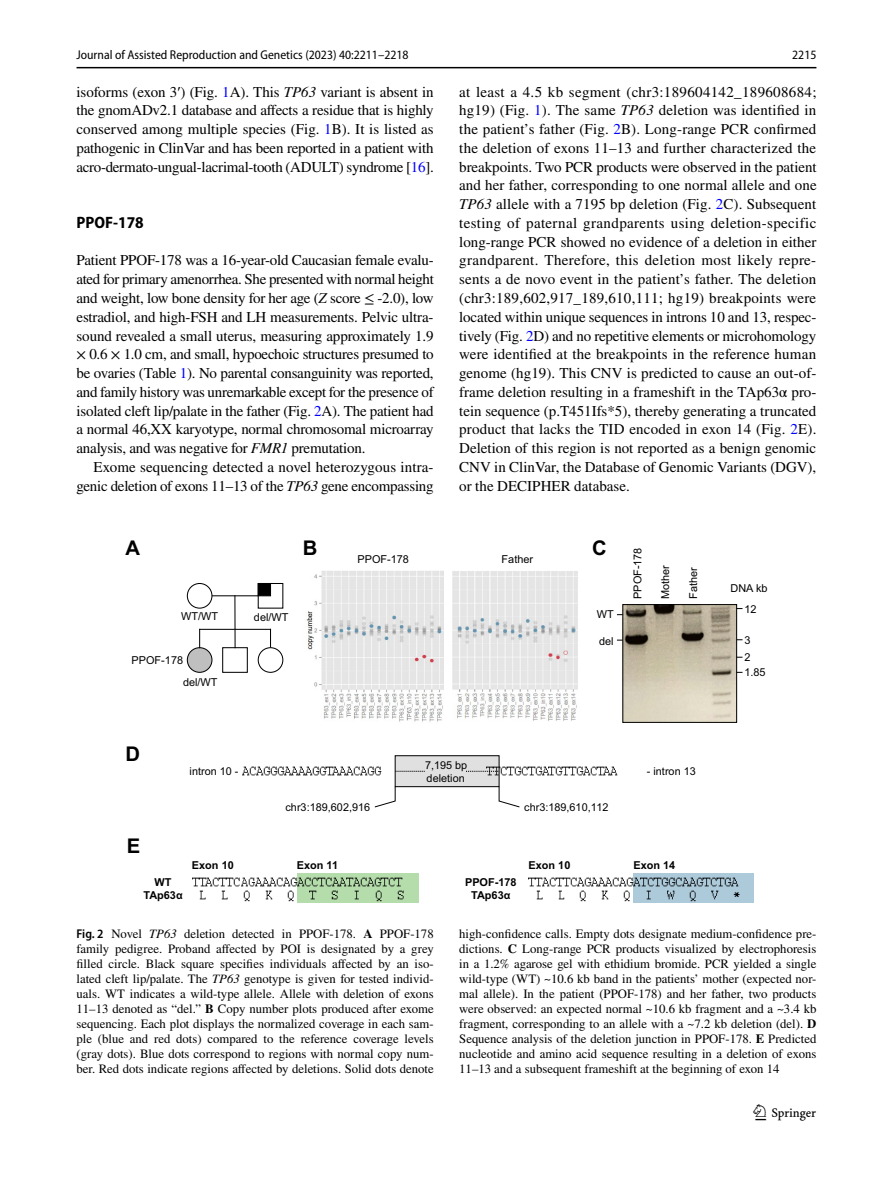
<style>
.page{position:relative;width:893px;height:1187px;background:#fff}
.page>*{position:absolute;margin:0;border:0;box-sizing:border-box;transform-origin:0 0}
.t1{font:22.5px "Springnew Regular 3";color:#000}
.t2{font:20.25px "Arial Bold MT3";color:#000}
.t3{font:20.25px "Arial Bold MT4";color:#000}
.t4{font:700 semi-condensed 16.5px "Myriad Pro";color:#000}
.t5{font:15px/18.8px "STIX";letter-spacing:-.015em;color:#000;text-align:justify}
.t6{font:12.75px/15px "STIX";color:#000;text-align:justify}
.t7{font:semi-condensed 12.75px "Myriad Pro";color:#000}
.t8{font:10.95px "Arial MT2";color:#000}
.t9{font:10.95px/13px "Arial Bold MT4";color:#000;text-align:center}
.t10{font:10.8px/13px "Arial MT2";color:#000}
.s1{font-family:"Times New Roman"}
.s2{color:#00f}
.s3{font-style:italic}
.s4{font-family:"Myriad Pro";font-weight:600;font-stretch:semi-condensed}
.s5{font-weight:700}
</style>
<div class="page">
<hr style="left:77px;top:67px;width:739px;height:1px;background:#000">
<img style="left:306px;top:571px;width:138px;height:151px">
<img style="left:452px;top:571px;width:126px;height:150px">
<svg style="left:186px;top:583px;width:98px;height:90px"></svg>
<div style="left:258px;top:583px;width:13px;height:13px;background:#000;border:1px solid #000"></div>
<img style="left:625px;top:606px;width:110px;height:114px">
<div style="left:623px;top:604px;width:114px;height:118px;border:1px solid #000"></div>
<div style="left:395px;top:755px;width:104px;height:32px;background:#e0e0e0;border:1px solid #000"></div>
<img style="left:242px;top:766px;width:7px;height:10px">
<img style="left:249px;top:766px;width:175px;height:10px">
<img style="left:256px;top:764px;width:166px;height:13px">
<img style="left:466px;top:766px;width:152px;height:10px">
<img style="left:494px;top:764px;width:123px;height:13px">
<svg style="left:395px;top:770px;width:30px;height:1px"></svg>
<svg style="left:466px;top:770px;width:33px;height:1px"></svg>
<svg style="left:374px;top:785px;width:146px;height:22px"></svg>
<div style="left:297px;top:873px;width:121px;height:30px;background:#b5ddac"></div>
<img style="left:192px;top:877px;width:7px;height:10px">
<img style="left:199px;top:877px;width:7px;height:10px">
<img style="left:206px;top:877px;width:197px;height:10px">
<img style="left:200px;top:890px;width:6px;height:10px">
<img style="left:222px;top:890px;width:6px;height:10px">
<img style="left:244px;top:890px;width:6px;height:11px">
<img style="left:265px;top:890px;width:8px;height:10px">
<img style="left:287px;top:890px;width:7px;height:11px">
<img style="left:309px;top:890px;width:8px;height:10px">
<img style="left:331px;top:890px;width:7px;height:10px">
<img style="left:354px;top:890px;width:5px;height:10px">
<img style="left:375px;top:890px;width:7px;height:11px">
<img style="left:397px;top:890px;width:7px;height:10px">
<div style="left:633px;top:873px;width:121px;height:30px;background:#adcadb"></div>
<img style="left:528px;top:877px;width:7px;height:10px">
<img style="left:535px;top:877px;width:8px;height:23px">
<img style="left:542px;top:877px;width:8px;height:11px">
<img style="left:550px;top:877px;width:7px;height:10px">
<img style="left:557px;top:877px;width:7px;height:10px">
<img style="left:564px;top:877px;width:7px;height:10px">
<img style="left:571px;top:877px;width:7px;height:10px">
<img style="left:578px;top:877px;width:35px;height:10px">
<img style="left:613px;top:877px;width:7px;height:10px">
<img style="left:620px;top:877px;width:7px;height:10px">
<img style="left:627px;top:877px;width:7px;height:10px">
<img style="left:634px;top:877px;width:7px;height:10px">
<img style="left:641px;top:877px;width:98px;height:10px">
<img style="left:558px;top:890px;width:7px;height:10px">
<img style="left:580px;top:890px;width:6px;height:11px">
<img style="left:602px;top:890px;width:7px;height:10px">
<img style="left:624px;top:890px;width:6px;height:11px">
<img style="left:646px;top:890px;width:5px;height:10px">
<img style="left:668px;top:890px;width:7px;height:10px">
<img style="left:690px;top:890px;width:6px;height:11px">
<img style="left:712px;top:890px;width:7px;height:10px">
<img style="left:734px;top:892px;width:6px;height:5px">
<p class="t7" style="left:77px;top:48px;width:334px">Journal of Assisted Reproduction and Genetics (2023) 40:2211–2218</p>
<p class="t7" style="left:792px;top:48px;width:26px">2215</p>
<p class="t5" style="left:77px;top:83px;width:359px">isoforms (exon 3<span class="s1">′</span>) (Fig. <span class="s2">1</span>A). This <span class="s3">TP63</span> variant is absent in the gnomADv2.1 database and affects a residue that is highly conserved among multiple species (Fig. <span class="s2">1</span>B). It is listed as pathogenic in ClinVar and has been reported in a patient with acro-dermato-ungual-lacrimal-tooth (ADULT) syndrome [<span class="s2">16</span>].</p>
<p class="t4" style="left:77px;top:213px;width:69px">PPOF‑178</p>
<p class="t5" style="left:77px;top:252px;width:359px">Patient PPOF-178 was a 16-year-old Caucasian female evalu&shy;ated for primary amenorrhea. She presented with normal height and weight, low bone density for her age (<span class="s3">Z</span> score ≤ -2.0), low estradiol, and high-FSH and LH measurements. Pelvic ultra&shy;sound revealed a small uterus, measuring approximately 1.9 × 0.6 × 1.0 cm, and small, hypoechoic structures presumed to be ovaries (Table <span class="s2">1</span>). No parental consanguinity was reported, and family history was unremarkable except for the presence of isolated cleft lip/palate in the father (Fig. <span class="s2">2</span>A). The patient had a normal 46,XX karyotype, normal chromosomal microarray analysis, and was negative for <span class="s3">FMR1</span> premutation.</p>
<p class="t5" style="left:77px;top:458px;width:359px;text-align:right">Exome sequencing detected a novel heterozygous intra&shy;genic deletion of exons 11–13 of the <span class="s3">TP63</span> gene encompassing</p>
<p class="t5" style="left:459px;top:83px;width:359px">at least a 4.5 kb segment (chr3:189604142_189608684; hg19) (Fig. <span class="s2">1</span>). The same <span class="s3">TP63</span> deletion was identified in the patient’s father (Fig. <span class="s2">2</span>B). Long-range PCR confirmed the deletion of exons 11–13 and further characterized the breakpoints. Two PCR products were observed in the patient and her father, corresponding to one normal allele and one <span class="s3">TP63</span> allele with a 7195 bp deletion (Fig. <span class="s2">2</span>C). Subsequent testing of paternal grandparents using deletion-specific long-range PCR showed no evidence of a deletion in either grandparent. Therefore, this deletion most likely repre&shy;sents a de novo event in the patient’s father. The deletion (chr3:189,602,917_189,610,111; hg19) breakpoints were located within unique sequences in introns 10 and 13, respec&shy;tively (Fig. <span class="s2">2</span>D) and no repetitive elements or microhomology were identified at the breakpoints in the reference human genome (hg19). This CNV is predicted to cause an out-of&shy;frame deletion resulting in a frameshift in the TAp63α pro&shy;tein sequence (p.T451Ifs*5), thereby generating a truncated product that lacks the TID encoded in exon 14 (Fig. <span class="s2">2</span>E).<br>Deletion of this region is not reported as a benign genomic CNV in ClinVar, the Database of Genomic Variants (DGV), or the DECIPHER database.</p>
<h2 class="t2" style="left:125px;top:533px;width:16px">A</h2>
<h2 class="t2" style="left:303px;top:533px;width:16px">B</h2>
<h2 class="t2" style="left:592px;top:533px;width:16px">C</h2>
<p class="t8" style="left:357px;top:551px;width:53px">PPOF-178</p>
<p class="t8" style="left:502px;top:551px;width:33px">Father</p>
<p class="t8" style="left:181px;top:608px;width:38px">WT/WT</p>
<p class="t8" style="left:254px;top:609px;width:36px">del/WT</p>
<p class="t8" style="left:132px;top:653px;width:53px">PPOF-178</p>
<p class="t8" style="left:183px;top:674px;width:36px">del/WT</p>
<p class="t8" style="left:597px;top:606px;width:18px">WT</p>
<p class="t8" style="left:599px;top:633px;width:16px">del</p>
<p class="t8" style="left:630px;top:599px;width:53px;rotate:-90deg">PPOF-178</p>
<p class="t8" style="left:658px;top:599px;width:36px;rotate:-90deg">Mother</p>
<p class="t8" style="left:686px;top:599px;width:33px;rotate:-90deg">Father</p>
<h2 class="t2" style="left:125px;top:739px;width:16px">D</h2>
<h2 class="t3" style="left:127px;top:831px;width:15px">E</h2>
<p class="t10" style="left:425px;top:758px;width:44px">7,195 bp deletion</p>
<p class="t10" style="left:190px;top:764px;width:50px">intron 10 -</p>
<p class="t10" style="left:647px;top:764px;width:50px">- intron 13</p>
<p class="t10" style="left:285px;top:800px;width:86px">chr3:189,602,916</p>
<p class="t10" style="left:524px;top:800px;width:86px">chr3:189,610,112</p>
<p class="t9" style="left:192px;top:859px;width:43px">Exon 10</p>
<p class="t9" style="left:297px;top:859px;width:43px">Exon 11</p>
<p class="t9" style="left:529px;top:859px;width:43px">Exon 10</p>
<p class="t9" style="left:633px;top:859px;width:43px">Exon 14</p>
<p class="t9" style="left:144px;top:875px;width:41px">WT<br>TAp63α</p>
<p class="t9" style="left:465px;top:875px;width:53px">PPOF-178<br>TAp63α</p>
<p class="t8" style="left:730px;top:580px;width:38px">DNA kb</p>
<p class="t8" style="left:744px;top:601px;width:14px">12</p>
<p class="t8" style="left:744px;top:632px;width:8px">3</p>
<p class="t8" style="left:744px;top:649px;width:8px">2</p>
<p class="t8" style="left:744px;top:664px;width:23px">1.85</p>
<p class="t6" style="left:77px;top:927px;width:359px"><span class="s4">Fig. 2</span> Novel <span class="s3">TP63</span> deletion detected in PPOF-178. <span class="s5">A</span> PPOF-178 family pedigree. Proband affected by POI is designated by a grey filled circle. Black square specifies individuals affected by an iso&shy;lated cleft lip/palate. The <span class="s3">TP63</span> genotype is given for tested individ&shy;uals. WT indicates a wild-type allele. Allele with deletion of exons 11–13 denoted as “del.” <span class="s5">B</span> Copy number plots produced after exome sequencing. Each plot displays the normalized coverage in each sam&shy;ple (blue and red dots) compared to the reference coverage levels (gray dots). Blue dots correspond to regions with normal copy num&shy;ber. Red dots indicate regions affected by deletions. Solid dots denote</p>
<p class="t6" style="left:459px;top:927px;width:359px">high-confidence calls. Empty dots designate medium-confidence pre&shy;dictions. <span class="s5">C</span> Long-range PCR products visualized by electrophoresis in a 1.2% agarose gel with ethidium bromide. PCR yielded a single wild-type (WT) ~10.6 kb band in the patients’ mother (expected nor&shy;mal allele). In the patient (PPOF-178) and her father, two products were observed: an expected normal ~10.6 kb fragment and a ~3.4 kb fragment, corresponding to an allele with a ~7.2 kb deletion (del). <span class="s5">D </span>Sequence analysis of the deletion junction in PPOF-178. <span class="s5">E</span> Predicted nucleotide and amino acid sequence resulting in a deletion of exons 11–13 and a subsequent frameshift at the beginning of exon 14</p>
<h1 class="t1" style="left:755px;top:1104px;width:62px">1 3</h1>
</div>
